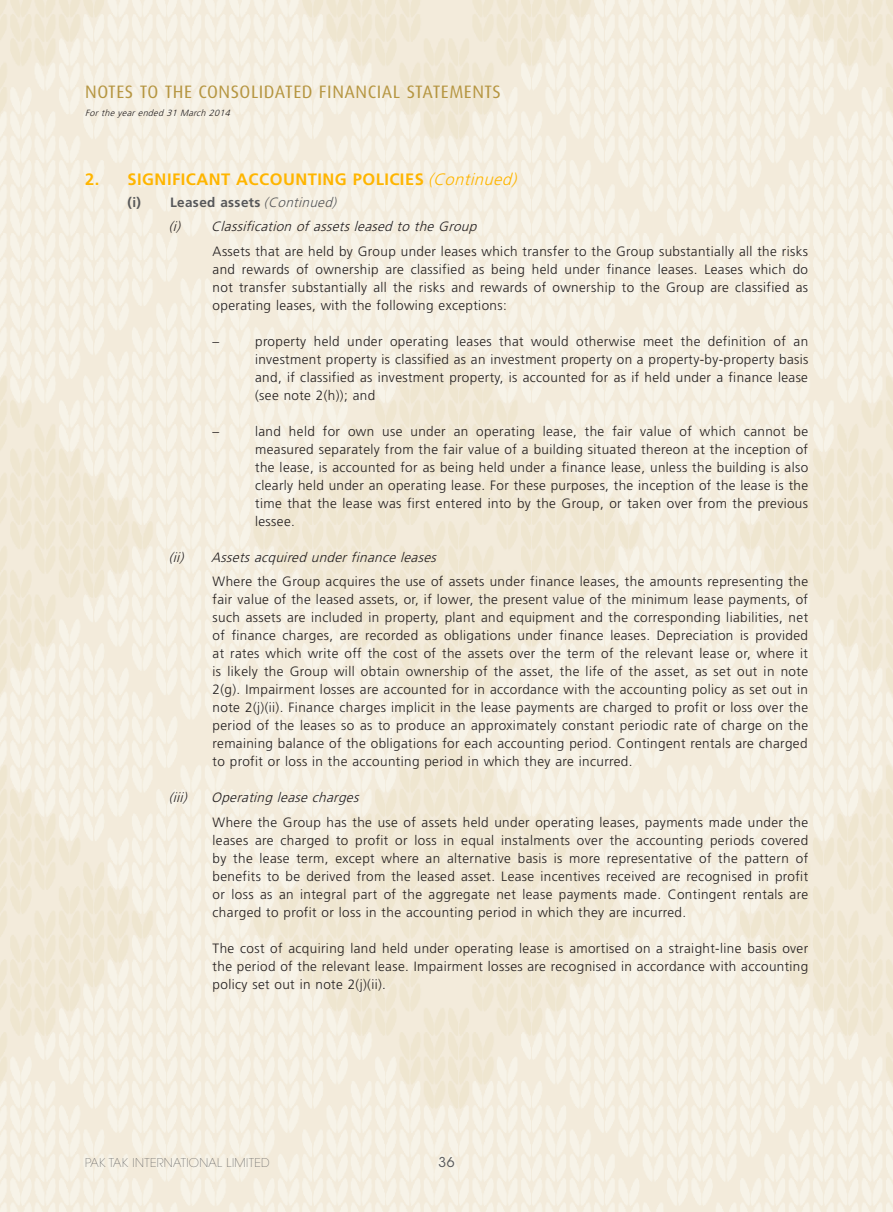
<style>
.page{position:relative;width:893px;height:1212px;background:#fff}
.page>*{position:absolute;margin:0;border:0;box-sizing:border-box;transform-origin:0 0}
.t1{font:18px "Dax";letter-spacing:.03em;color:#b69642}
.Heading_1{font:700 16.5px "Frutiger LT Std";letter-spacing:.03em;color:#ffb500}
.Body_Text{font:300 13.5px/18px "Frutiger LT Std";letter-spacing:.03em;color:#231f20;text-align:justify}
.Heading_3{font:italic 300 13.5px "Frutiger LT Std";color:#231f20}
.Heading_2{font:700 13.5px "Frutiger LT Std";letter-spacing:.03em;color:#57585a}
.t2{font:13.5px "ITC Avant Garde Std";color:#57585a}
.t3{font:200 12px "ITC Avant Garde Std";letter-spacing:.03em;color:#57585a}
.t4{font:italic 300 9px "Frutiger LT Std";color:#231f20}
.s1{font-weight:300;font-style:italic}
</style>
<div class="page">
<img style="left:0;top:0;width:893px;height:1212px">
<h1 class="t1" style="left:85px;top:81px;width:417px">NOTES TO THE CONSOLIDATED FINANCIAL STATEMENTS</h1>
<p class="t4" style="left:85px;top:107px;width:149px">For the year ended 31 March 2014</p>
<p class="Heading_1" style="left:85px;top:169px;width:438px">2. SIGNIFICANT ACCOUNTING POLICIES <span class="s1">(Continued)</span></p>
<p class="Heading_2" style="left:128px;top:194px;width:214px">(i) Leased assets <span class="s1">(Continued)</span></p>
<p class="Heading_3" style="left:169px;top:219px;width:313px">(i) Classification of assets leased to the Group</p>
<p class="Body_Text" style="left:213px;top:242px;width:597px">Assets that are held by Group under leases which transfer to the Group substantially all the risks and rewards of ownership are classified as being held under finance leases. Leases which do not transfer substantially all the risks and rewards of ownership to the Group are classified as operating leases, with the following exceptions:</p>
<p class="Body_Text" style="left:213px;top:332px;width:8px">–</p>
<p class="Body_Text" style="left:255px;top:332px;width:555px">property held under operating leases that would otherwise meet the definition of an investment property is classified as an investment property on a property-by-property basis and, if classified as investment property, is accounted for as if held under a finance lease (see note 2(h)); and</p>
<p class="Body_Text" style="left:213px;top:422px;width:8px">–</p>
<p class="Body_Text" style="left:255px;top:422px;width:555px">land held for own use under an operating lease, the fair value of which cannot be measured separately from the fair value of a building situated thereon at the inception of the lease, is accounted for as being held under a finance lease, unless the building is also clearly held under an operating lease. For these purposes, the inception of the lease is the time that the lease was first entered into by the Group, or taken over from the previous lessee.</p>
<p class="Heading_3" style="left:169px;top:550px;width:273px">(ii) Assets acquired under finance leases</p>
<p class="Body_Text" style="left:213px;top:573px;width:597px">Where the Group acquires the use of assets under finance leases, the amounts representing the fair value of the leased assets, or, if lower, the present value of the minimum lease payments, of such assets are included in property, plant and equipment and the corresponding liabilities, net of finance charges, are recorded as obligations under finance leases. Depreciation is provided at rates which write off the cost of the assets over the term of the relevant lease or, where it is likely the Group will obtain ownership of the asset, the life of the asset, as set out in note 2(g). Impairment losses are accounted for in accordance with the accounting policy as set out in note 2(j)(ii). Finance charges implicit in the lease payments are charged to profit or loss over the period of the leases so as to produce an approximately constant periodic rate of charge on the remaining balance of the obligations for each accounting period. Contingent rentals are charged to profit or loss in the accounting period in which they are incurred.</p>
<p class="Heading_3" style="left:169px;top:790px;width:24px">(iii)</p>
<p class="Heading_3" style="left:211px;top:790px;width:153px">Operating lease charges</p>
<p class="Body_Text" style="left:213px;top:813px;width:597px">Where the Group has the use of assets held under operating leases, payments made under the leases are charged to profit or loss in equal instalments over the accounting periods covered by the lease term, except where an alternative basis is more representative of the pattern of benefits to be derived from the leased asset. Lease incentives received are recognised in profit or loss as an integral part of the aggregate net lease payments made. Contingent rentals are charged to profit or loss in the accounting period in which they are incurred.</p>
<p class="Body_Text" style="left:213px;top:939px;width:597px">The cost of acquiring land held under operating lease is amortised on a straight-line basis over the period of the relevant lease. Impairment losses are recognised in accordance with accounting policy set out in note 2(j)(ii).</p>
<p class="t3" style="left:85px;top:1155px;width:186px">PAK TAK INTERNATIONAL LIMITED</p>
<p class="t2" style="left:438px;top:1154px;width:17px">36</p>
</div>
